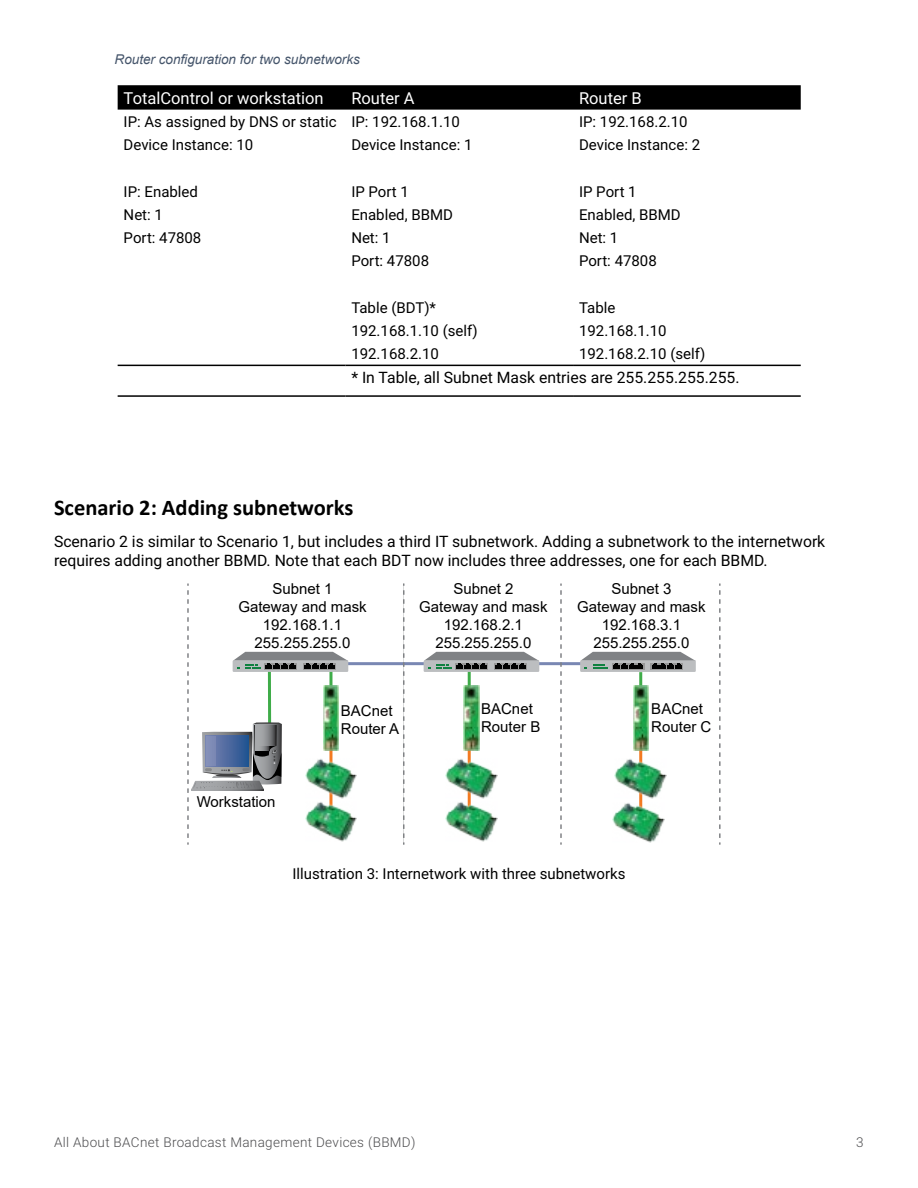
<style>
.page{position:relative;width:918px;height:1188px;background:#fff}
.page>*{position:absolute;margin:0;border:0;box-sizing:border-box;transform-origin:0 0}
.t1{font:700 22.5px "Calibri";color:#000}
.t2{font:16.5px "Roboto";color:#fff}
.t3{font:15.75px/18.9px "Roboto";color:#000}
.t4{font:15px "Roboto";color:#000}
.t5{font:15px/18px "Arial";color:#000}
.t6{font:300 13.5px "Roboto";letter-spacing:.025em;color:#4d4d4f}
.t7{font:italic 13.5px "Arial";color:#44546a}
</style>
<div class="page">
<svg style="left:118px;top:85px;width:683px;height:25px;background:#060606"></svg>
<hr style="left:118px;top:365px;width:227px;height:1px;background:#000">
<hr style="left:345px;top:365px;width:228px;height:1px;background:#000">
<hr style="left:573px;top:365px;width:228px;height:1px;background:#000">
<hr style="left:118px;top:395px;width:227px;height:2px;background:#000">
<hr style="left:345px;top:395px;width:228px;height:2px;background:#000">
<hr style="left:573px;top:395px;width:228px;height:2px;background:#000">
<hr style="left:468px;top:669px;width:3px;height:45px;background:#3fac49">
<hr style="left:468px;top:739px;width:3px;height:75px;background:#f37a21">
<hr style="left:639px;top:672px;width:3px;height:45px;background:#3fac49">
<hr style="left:639px;top:742px;width:3px;height:75px;background:#f37a21">
<hr style="left:295px;top:662px;width:356px;height:3px;background:#7987b3">
<img style="left:348px;top:769px;width:9px;height:25px">
<img style="left:348px;top:812px;width:9px;height:25px">
<svg style="left:424px;top:660px;width:115px;height:12px"></svg>
<svg style="left:424px;top:652px;width:115px;height:17px;background:#848988"></svg>
<img style="left:446px;top:759px;width:51px;height:40px">
<img style="left:446px;top:802px;width:51px;height:40px">
<img style="left:464px;top:686px;width:15px;height:64px">
<svg style="left:580px;top:660px;width:116px;height:12px"></svg>
<svg style="left:581px;top:652px;width:115px;height:17px;background:#848989"></svg>
<img style="left:615px;top:759px;width:52px;height:40px">
<img style="left:613px;top:803px;width:51px;height:40px">
<img style="left:633px;top:686px;width:15px;height:64px">
<svg style="left:403px;top:584px;width:1px;height:261px"></svg>
<svg style="left:187px;top:584px;width:161px;height:261px"></svg>
<svg style="left:560px;top:584px;width:2px;height:261px"></svg>
<svg style="left:719px;top:584px;width:2px;height:261px"></svg>
<p class="t7" style="left:115px;top:51px;width:247px">Router configuration for two subnetworks</p>
<p class="t2" style="left:124px;top:86px;width:202px">TotalControl or workstation</p>
<p class="t2" style="left:351px;top:86px;width:65px">Router A</p>
<p class="t2" style="left:579px;top:86px;width:64px">Router B</p>
<p class="t4" style="left:124px;top:111px;width:338px">IP: As assigned by DNS or static IP: 192.168.1.10</p>
<p class="t4" style="left:579px;top:111px;width:110px">IP: 192.168.2.10</p>
<p class="t4" style="left:124px;top:134px;width:131px">Device Instance: 10</p>
<p class="t4" style="left:351px;top:134px;width:123px">Device Instance: 1</p>
<p class="t4" style="left:579px;top:134px;width:123px">Device Instance: 2</p>
<p class="t4" style="left:124px;top:181px;width:76px">IP: Enabled</p>
<p class="t4" style="left:351px;top:181px;width:59px">IP Port 1</p>
<p class="t4" style="left:579px;top:181px;width:59px">IP Port 1</p>
<p class="t4" style="left:124px;top:204px;width:41px">Net: 1</p>
<p class="t4" style="left:351px;top:204px;width:103px">Enabled, BBMD</p>
<p class="t4" style="left:579px;top:204px;width:103px">Enabled, BBMD</p>
<p class="t4" style="left:124px;top:227px;width:79px">Port: 47808</p>
<p class="t4" style="left:351px;top:227px;width:41px">Net: 1</p>
<p class="t4" style="left:579px;top:227px;width:41px">Net: 1</p>
<p class="t4" style="left:351px;top:251px;width:79px">Port: 47808</p>
<p class="t4" style="left:579px;top:251px;width:79px">Port: 47808</p>
<p class="t4" style="left:351px;top:297px;width:86px">Table (BDT)*</p>
<p class="t4" style="left:579px;top:297px;width:38px">Table</p>
<p class="t4" style="left:351px;top:320px;width:128px">192.168.1.10 (self)</p>
<p class="t4" style="left:579px;top:320px;width:89px">192.168.1.10</p>
<p class="t4" style="left:351px;top:344px;width:89px">192.168.2.10</p>
<p class="t4" style="left:579px;top:344px;width:128px">192.168.2.10 (self)</p>
<p class="t3" style="left:351px;top:368px;width:390px">* In Table, all Subnet Mask entries are 255.255.255.255.</p>
<h1 class="t1" style="left:54px;top:492px;width:301px">Scenario 2: Adding subnetworks</h1>
<p class="t3" style="left:54px;top:532px;width:773px">Scenario 2 is similar to Scenario 1, but includes a third IT subnetwork. Adding a subnetwork to the internetwork requires adding another BBMD. Note that each BDT now includes three addresses, one for each BBMD.</p>
<p class="t5" style="left:238px;top:580px;width:130px;text-align:center">Subnet 1<br>Gateway and mask<br>192.168.1.1<br>255.255.255.0</p>
<p class="t5" style="left:419px;top:580px;width:130px;text-align:center">Subnet 2<br>Gateway and mask<br>192.168.2.1<br>255.255.255.0</p>
<p class="t5" style="left:577px;top:580px;width:130px;text-align:center">Subnet 3<br>Gateway and mask<br>192.168.3.1<br>255.255.255.0</p>
<p class="t5" style="left:341px;top:702px;width:60px">BACnet<br>Router A</p>
<p class="t5" style="left:481px;top:699px;width:61px">BACnet<br>Router B</p>
<p class="t5" style="left:651px;top:699px;width:62px">BACnet<br>Router C</p>
<p class="t5" style="left:197px;top:792px;width:80px">Workstation</p>
<p class="t4" style="left:293px;top:863px;width:334px">Illustration 3: Internetwork with three subnetworks</p>
<p class="t6" style="left:54px;top:1132px;width:363px">All About BACnet Broadcast Management Devices (BBMD)</p>
<p class="t6" style="left:856px;top:1132px;width:9px">3</p>
</div>
